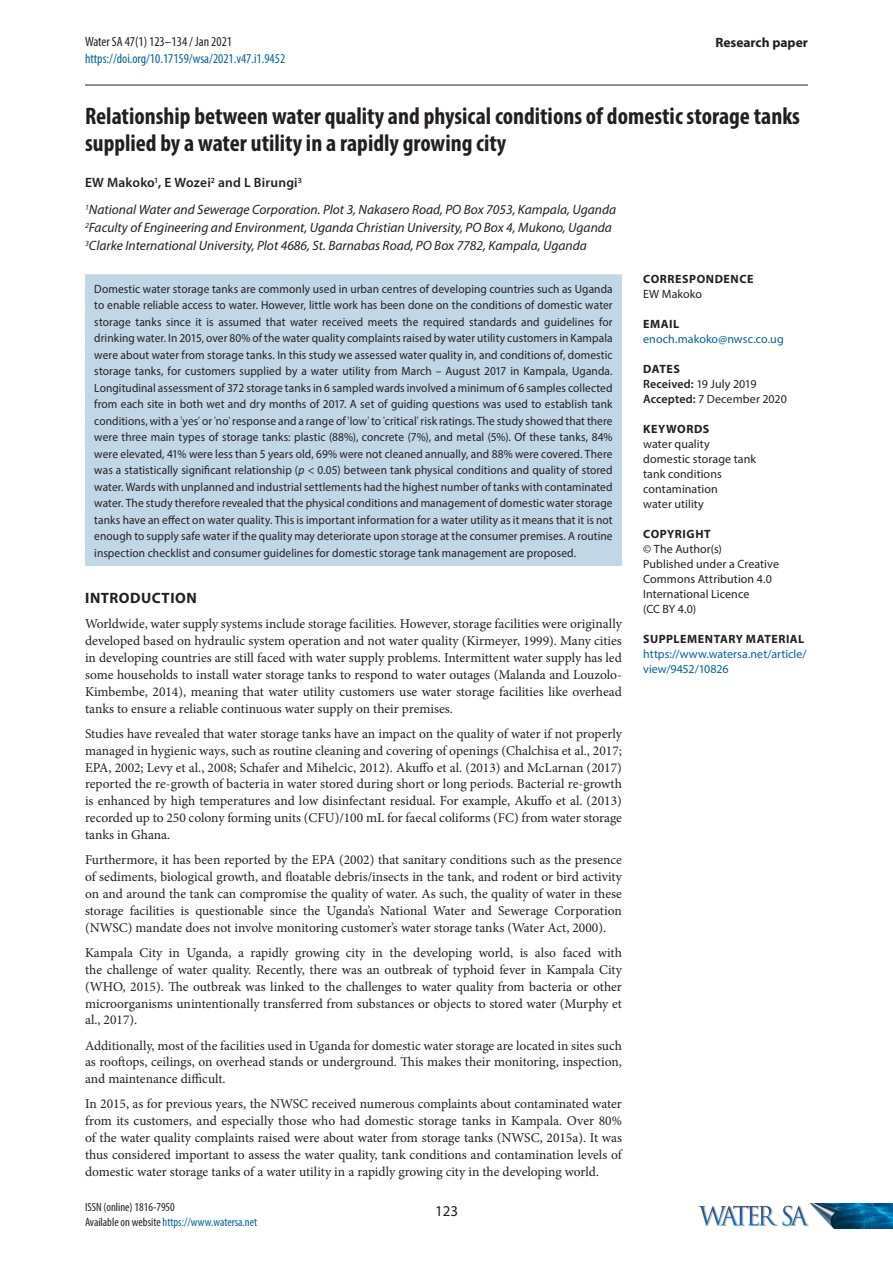
<style>
.page{position:relative;width:893px;height:1263px;background:#fff}
.page>*{position:absolute;margin:0;border:0;box-sizing:border-box;transform-origin:0 0}
.Article_title{font:700 condensed 24px/27px "Myriad Pro";color:#231f20}
.t1{font:700 15px "Myriad Pro";letter-spacing:.035em;color:#231f20}
.t2{font:15px "Myriad Pro";color:#231f20}
.Paragraph_Text{font:13.5px/16.8px "Minion Pro";letter-spacing:-.005em;color:#231f20;text-align:justify}
.Affiliation{font:italic 13.5px "Myriad Pro";color:#231f20}
.t3{font:condensed 13.5px "Myriad Pro";color:#056199}
.Author{font:600 13.5px "Myriad Pro";letter-spacing:.015em;color:#231f20}
.t4{font:condensed 13.5px "Myriad Pro";color:#231f20}
.t5{font:700 13.5px "Myriad Pro";color:#231f20}
.Abstract{font:12px/16.5px "Myriad Pro";letter-spacing:.01em;color:#231f20;text-align:justify;scale:.95 1}
.Metadata_-_Body{font:12px/15px "Myriad Pro";letter-spacing:.005em;color:#231f20}
.Metadata_-_Body-2{font:12px/15px "Myriad Pro";letter-spacing:.005em;color:#056199}
.Metadata_-_Heading{font:700 12px "Myriad Pro";letter-spacing:.045em;color:#231f20}
.MPFooter_-_Left{font:condensed 12px "Myriad Pro";color:#056199}
.Metadata_-_Dates{font:12px "Myriad Pro";letter-spacing:.005em;color:#231f20}
.MPFooter_-_Left-2{font:condensed 12px "Myriad Pro";color:#231f20}
.s1{font-family:"Minion Pro"}
.s2{font-style:italic}
.s3{color:#231f20}
.s4{font-weight:600}
</style>
<div class="page">
<hr style="left:85px;top:85px;width:723px;height:1px;background:#231f20">
<img style="left:698px;top:1203px;width:195px;height:26px">
<div style="left:86px;top:275px;width:535px;height:290px;background:#c1d7e6"></div>
<hr style="left:85px;top:274px;width:537px;height:2px;background:#c1d7e6">
<hr style="left:85px;top:276px;width:2px;height:288px;background:#c1d7e6">
<hr style="left:620px;top:276px;width:2px;height:288px;background:#c1d7e6">
<hr style="left:85px;top:564px;width:537px;height:2px;background:#c1d7e6">
<p class="t4" style="left:85px;top:34px;width:149px">Water SA 47(1) 123–134 / Jan 2021</p>
<p class="t3" style="left:85px;top:50px;width:202px">https://doi.org/10.17159/wsa/2021.v47.i1.9452</p>
<p class="t5" style="left:715px;top:34px;width:94px">Research paper</p>
<p class="Article_title" style="left:85px;top:102px;width:716px">Relationship between water quality and physical conditions of domestic storage tanks supplied by a water utility in a rapidly growing city</p>
<p class="Author" style="left:85px;top:174px;width:218px">EW Makoko<sup>1</sup>, E Wozei<sup>2</sup> and L Birungi<sup>3</sup></p>
<p class="Affiliation" style="left:85px;top:201px;width:533px"><sup>1</sup>National Water and Sewerage Corporation. Plot 3, Nakasero Road, PO Box 7053, Kampala, Uganda</p>
<p class="Affiliation" style="left:85px;top:219px;width:528px"><sup>2</sup>Faculty of Engineering and Environment, Uganda Christian University, PO Box 4, Mukono, Uganda</p>
<p class="Affiliation" style="left:85px;top:237px;width:503px"><sup>3</sup>Clarke International University, Plot 4686, St. Barnabas Road, PO Box 7782, Kampala, Uganda</p>
<p class="Abstract" style="left:94px;top:280px;width:547px">Domestic water storage tanks are commonly used in urban centres of developing countries such as Uganda to enable reliable access to water. However, little work has been done on the conditions of domestic water storage tanks since it is assumed that water received meets the required standards and guidelines for drinking water. In 2015, over 80% of the water quality complaints raised by water utility customers in Kampala were about water from storage tanks. In this study we assessed water quality in, and conditions of, domestic storage tanks, for customers supplied by a water utility from March – August 2017 in Kampala, Uganda.<br>Longitudinal assessment of 372 storage tanks in 6 sampled wards involved a minimum of 6 samples collected from each site in both wet and dry months of 2017. A set of guiding questions was used to establish tank conditions, with a <span class="s1">'</span>yes<span class="s1">'</span> or <span class="s1">'</span>no<span class="s1">'</span> response and a range of <span class="s1">'</span>low<span class="s1">'</span> to <span class="s1">'</span>critical<span class="s1">'</span> risk ratings. The study showed that there were three main types of storage tanks: plastic (88%), concrete (7%), and metal (5%). Of these tanks, 84% were elevated, 41% were less than 5 years old, 69% were not cleaned annually, and 88% were covered. There was a statistically significant relationship (<span class="s2">p</span> &lt; 0.05) between tank physical conditions and quality of stored water. Wards with unplanned and industrial settlements had the highest number of tanks with contaminated water. The study therefore revealed that the physical conditions and management of domestic water storage tanks have an effect on water quality. This is important information for a water utility as it means that it is not enough to supply safe water if the quality may deteriorate upon storage at the consumer premises. A routine inspection checklist and consumer guidelines for domestic storage tank management are proposed.</p>
<h1 class="t1" style="left:85px;top:588px;width:113px">INTRODUCTION</h1>
<p class="Paragraph_Text" style="left:85px;top:616px;width:538px">Worldwide, water supply systems include storage facilities. However, storage facilities were originally developed based on hydraulic system operation and not water quality (Kirmeyer, 1999). Many cities in developing countries are still faced with water supply problems. Intermittent water supply has led some households to install water storage tanks to respond to water outages (Malanda and Louzolo-Kimbembe, 2014), meaning that water utility customers use water storage facilities like overhead tanks to ensure a reliable continuous water supply on their premises.</p>
<p class="Paragraph_Text" style="left:85px;top:725px;width:538px">Studies have revealed that water storage tanks have an impact on the quality of water if not properly managed in hygienic ways, such as routine cleaning and covering of openings (Chalchisa et al., 2017; EPA, 2002; Levy et al., 2008; Schafer and Mihelcic, 2012). Akuffo et al. (2013) and McLarnan (2017) reported the re-growth of bacteria in water stored during short or long periods. Bacterial re-growth is enhanced by high temperatures and low disinfectant residual. For example, Akuffo et al. (2013) recorded up to 250 colony forming units (CFU)/100 mL for faecal coliforms (FC) from water storage tanks in Ghana.</p>
<p class="Paragraph_Text" style="left:85px;top:851px;width:538px">Furthermore, it has been reported by the EPA (2002) that sanitary conditions such as the presence of sediments, biological growth, and floatable debris/insects in the tank, and rodent or bird activity on and around the tank can compromise the quality of water. As such, the quality of water in these storage facilities is questionable since the Uganda’s National Water and Sewerage Corporation (NWSC) mandate does not involve monitoring customer’s water storage tanks (Water Act, 2000).</p>
<p class="Paragraph_Text" style="left:85px;top:944px;width:538px">Kampala City in Uganda, a rapidly growing city in the developing world, is also faced with the challenge of water quality. Recently, there was an outbreak of typhoid fever in Kampala City (WHO, 2015). The outbreak was linked to the challenges to water quality from bacteria or other microorganisms unintentionally transferred from substances or objects to stored water (Murphy et al., 2017).</p>
<p class="Paragraph_Text" style="left:85px;top:1037px;width:538px">Additionally, most of the facilities used in Uganda for domestic water storage are located in sites such as rooftops, ceilings, on overhead stands or underground. This makes their monitoring, inspection, and maintenance difficult.</p>
<p class="Paragraph_Text" style="left:85px;top:1096px;width:538px">In 2015, as for previous years, the NWSC received numerous complaints about contaminated water from its customers, and especially those who had domestic storage tanks in Kampala. Over 80% of the water quality complaints raised were about water from storage tanks (NWSC, 2015a). It was thus considered important to assess the water quality, tank conditions and contamination levels of domestic water storage tanks of a water utility in a rapidly growing city in the developing world.</p>
<p class="MPFooter_-_Left-2" style="left:85px;top:1200px;width:91px">ISSN (online) 1816-7950</p>
<p class="MPFooter_-_Left" style="left:85px;top:1215px;width:174px"><span class="s3">Available on website</span> https://www.watersa.net</p>
<p class="t2" style="left:435px;top:1201px;width:25px">123</p>
<p class="Metadata_-_Heading" style="left:643px;top:271px;width:112px">CORRESPONDENCE</p>
<p class="Metadata_-_Body" style="left:643px;top:287px;width:60px">EW Makoko</p>
<p class="Metadata_-_Heading" style="left:643px;top:316px;width:38px">EMAIL</p>
<p class="Metadata_-_Body-2" style="left:643px;top:332px;width:142px">enoch.makoko@nwsc.co.ug</p>
<p class="Metadata_-_Heading" style="left:643px;top:361px;width:38px">DATES</p>
<p class="Metadata_-_Dates" style="left:643px;top:377px;width:115px"><span class="s4">Received:</span> 19 July 2019</p>
<p class="Metadata_-_Dates" style="left:643px;top:392px;width:145px"><span class="s4">Accepted:</span> 7 December 2020</p>
<p class="Metadata_-_Heading" style="left:643px;top:421px;width:68px">KEYWORDS</p>
<p class="Metadata_-_Body" style="left:643px;top:437px;width:68px">water quality</p>
<p class="Metadata_-_Body" style="left:643px;top:452px;width:115px">domestic storage tank</p>
<p class="Metadata_-_Body" style="left:643px;top:467px;width:80px">tank conditions</p>
<p class="Metadata_-_Body" style="left:643px;top:482px;width:76px">contamination</p>
<p class="Metadata_-_Body" style="left:643px;top:497px;width:62px">water utility</p>
<p class="Metadata_-_Heading" style="left:643px;top:526px;width:69px">COPYRIGHT</p>
<p class="Metadata_-_Body" style="left:643px;top:542px;width:80px">© The Author(s)</p>
<p class="Metadata_-_Body" style="left:643px;top:557px;width:137px">Published under a Creative<br>Commons Attribution 4.0<br>International Licence<br>(CC BY 4.0)</p>
<p class="Metadata_-_Heading" style="left:643px;top:631px;width:163px">SUPPLEMENTARY MATERIAL</p>
<p class="Metadata_-_Body-2" style="left:643px;top:647px;width:165px">https://www.watersa.net/article/ view/9452/10826</p>
</div>
